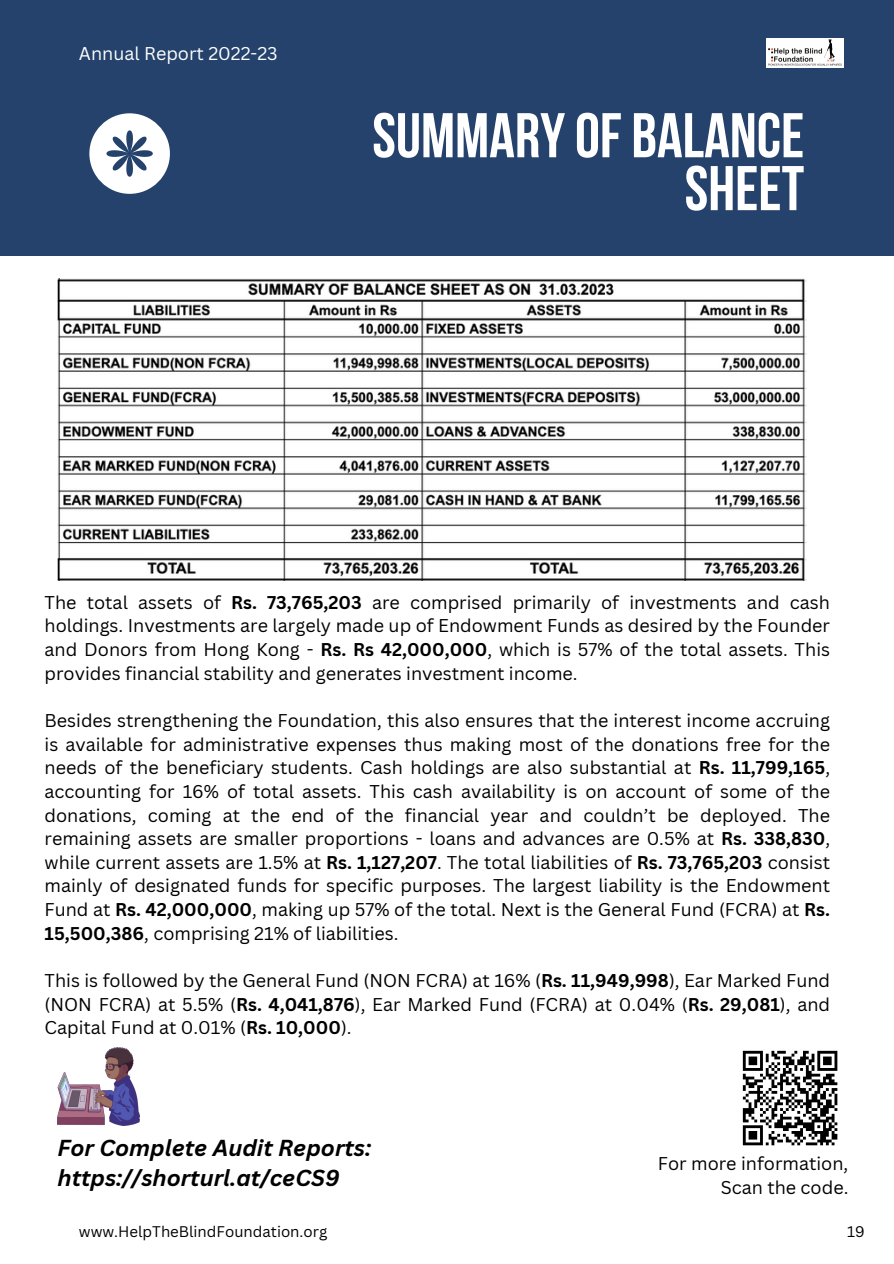
<style>
.page{position:relative;width:894px;height:1264px;background:#fff}
.page>*{position:absolute;margin:0;border:0;box-sizing:border-box;transform-origin:0 0}
.t1{font:63px/52.8px "Bebas Neue Cyrillic";color:#fff;text-align:right}
.t2{font:italic 700 22.5px/29.2px "Canva Sans";color:#000}
.t3{font:18px/23.7px "Canva Sans";color:#000;text-align:justify}
.t4{font:18px "Canva Sans";color:#fff}
.t5{font:15px "Canva Sans";color:#000}
.s1{font-weight:700}
</style>
<div class="page">
<div style="left:0;top:0;width:893px;height:1263px;background:#24426b"></div>
<div style="left:0;top:256px;width:893px;height:967px;background:#fff"></div>
<div style="left:89px;top:113px;width:81px;height:81px;background:#fff;border-radius:50%"></div>
<svg style="left:106px;top:130px;width:46px;height:46px"></svg>
<img style="left:766px;top:38px;width:76px;height:30px">
<div style="left:0;top:1200px;width:893px;height:63px;background:#fff"></div>
<svg style="left:742px;top:1050px;width:96px;height:96px"></svg>
<img style="left:57px;top:1047px;width:83px;height:78px">
<img style="left:57px;top:279px;width:749px;height:301px">
<h3 class="t4" style="left:79px;top:40px;width:200px">Annual Report 2022-23</h3>
<h3 class="t1" style="left:372px;top:115px;width:433px">SUMMARY OF BALANCE<br>SHEET</h3>
<h3 class="t3" style="left:45px;top:590px;width:786px">The total assets of <span class="s1">Rs. 73,765,203</span> are comprised primarily of investments and cash holdings. Investments are largely made up of Endowment Funds as desired by the Founder and Donors from Hong Kong - <span class="s1">Rs. Rs 42,000,000</span>, which is 57% of the total assets. This provides financial stability and generates investment income.</h3>
<h3 class="t3" style="left:45px;top:708px;width:786px">Besides strengthening the Foundation, this also ensures that the interest income accruing is available for administrative expenses thus making most of the donations free for the needs of the beneficiary students. Cash holdings are also substantial at <span class="s1">Rs. 11,799,165</span>, accounting for 16% of total assets. This cash availability is on account of some of the donations, coming at the end of the financial year and couldn’t be deployed. The remaining assets are smaller proportions - loans and advances are 0.5% at <span class="s1">Rs. 338,830</span>, while current assets are 1.5% at <span class="s1">Rs. 1,127,207</span>. The total liabilities of <span class="s1">Rs. 73,765,203</span> consist mainly of designated funds for specific purposes. The largest liability is the Endowment Fund at <span class="s1">Rs. 42,000,000</span>, making up 57% of the total. Next is the General Fund (FCRA) at <span class="s1">Rs.<br>15,500,386</span>, comprising 21% of liabilities.</h3>
<p class="t3" style="left:45px;top:968px;width:786px">This is followed by the General Fund (NON FCRA) at 16% (<span class="s1">Rs. 11,949,998</span>), Ear Marked Fund (NON FCRA) at 5.5% (<span class="s1">Rs. 4,041,876</span>), Ear Marked Fund (FCRA) at 0.04% (<span class="s1">Rs. 29,081</span>), and Capital Fund at 0.01% (<span class="s1">Rs. 10,000</span>).</p>
<p class="t2" style="left:57px;top:1133px;width:315px">For Complete Audit Reports: https://shorturl.at/ceCS9</p>
<p class="t3" style="left:657px;top:1151px;width:192px;text-align:right">For more information,<br>Scan the code.</p>
<h2 class="t5" style="left:79px;top:1221px;width:250px">www.HelpTheBlindFoundation.org</h2>
<p class="t5" style="left:846px;top:1221px;width:19px">19</p>
</div>
